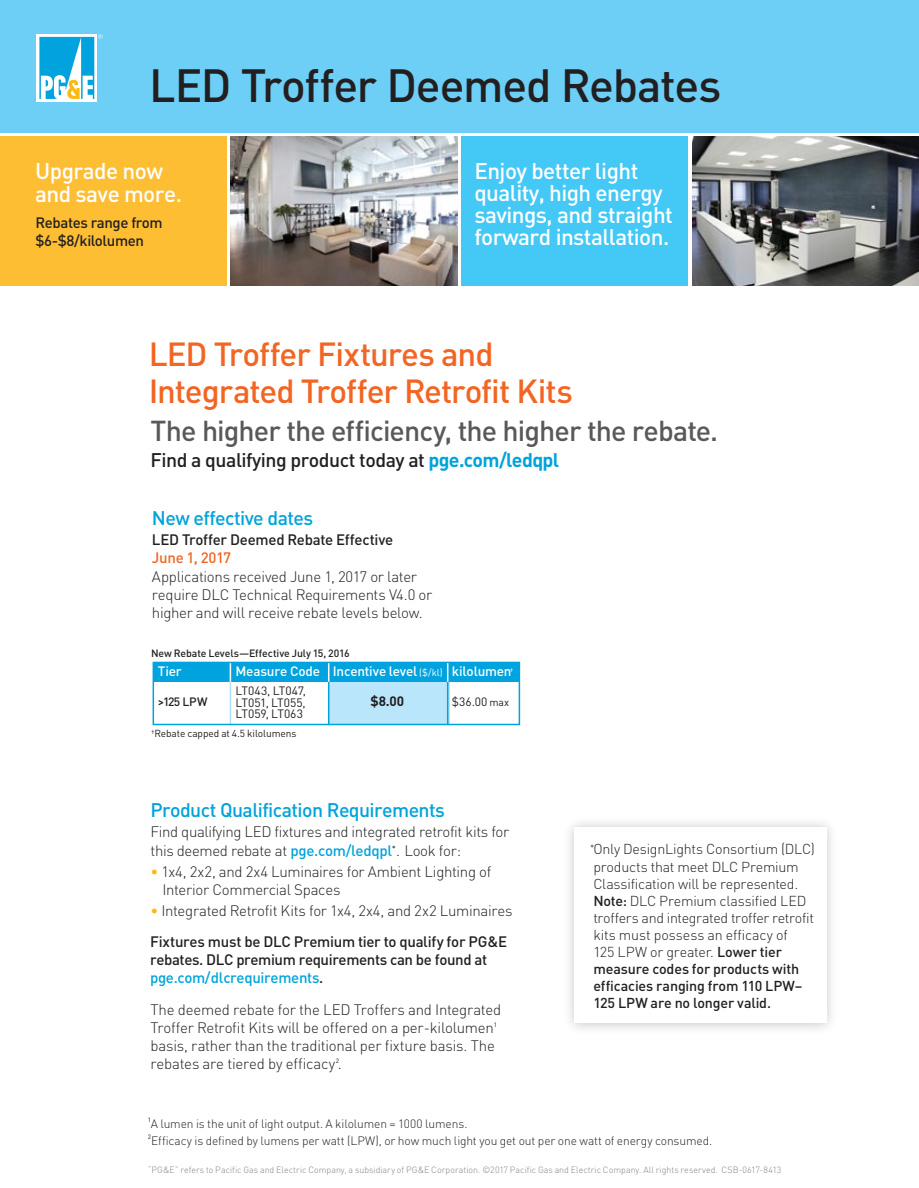
<style>
.page{position:relative;width:919px;height:1188px;background:#fff}
.page>*{position:absolute;margin:0;border:0;box-sizing:border-box;transform-origin:0 0}
.t1{font:500 46.05px "DIN";letter-spacing:-.025em;color:#231f20}
.t2{font:500 33px/36.9px "DIN";letter-spacing:-.03em;color:#f26522}
.t3{font:500 28.5px "DIN Pro";letter-spacing:-.03em;color:#58595b}
.t4{font:500 22.5px/22.2px "DIN";letter-spacing:-.025em;color:#fff}
.t5{font:500 19.5px "DIN Pro";letter-spacing:-.03em;color:#00a3dc}
.t6{font:500 19.5px "DIN Pro";letter-spacing:-.025em;color:#231f20}
.t7{font:300 15px/18px "DIN Pro";letter-spacing:-.02em;color:#231f20}
.t8{font:500 15px/18px "DIN Pro";letter-spacing:-.02em;color:#231f20}
.t9{font:500 15px/18px "DIN";letter-spacing:-.025em;color:#231f20}
.t10{font:500 15px "DIN Pro";letter-spacing:-.02em;color:#f26522}
.t11{font:500 14.25px/17.1px "DIN Pro";letter-spacing:-.01em;color:#231f20}
.t12{font:300 14.25px/17.1px "DIN Pro";letter-spacing:-.015em;color:#231f20}
.t13{font:500 13.5px "DIN Pro";letter-spacing:-.015em;color:#fff}
.t14{font:700 13.5px "DIN Pro";color:#231f20}
.t15{font:300 12px "DIN Pro";letter-spacing:-.01em;color:#231f20}
.t16{font:12px/11.2px "DIN Pro";color:#231f20;text-align:justify}
.t17{font:500 12px "DIN Pro";letter-spacing:-.02em;color:#231f20}
.t18{font:500 10.5px "DIN Pro";letter-spacing:-.01em;color:#231f20}
.t19{font:10.2px "DIN Pro";letter-spacing:-.005em;color:#231f20}
.t20{font:300 9px "DIN";letter-spacing:.005em;color:#808285}
.t21{font:500 5.25px "DIN Pro";color:#fff}
.s1{font-weight:700;color:#00a3dc}
.s2{font-size:10.5px}
.s3{font-weight:400;font-size:9.75px}
.s4{font-weight:500;color:#00a3dc}
.s5{font-weight:400;color:#fdb913}
.s6{color:#00a3dc}
.s7{font-weight:500}
.s8{font-weight:300}
</style>
<div class="page">
<div style="left:0;top:0;width:918px;height:132px;background:#6dcff6"></div>
<div style="left:37px;top:34px;width:60px;height:67px;background:#fff"></div>
<div style="left:153px;top:662px;width:366px;height:20px;background:#00a3dd"></div>
<div style="left:329px;top:682px;width:120px;height:42px;background:#b9e6fa"></div>
<svg style="left:39px;top:34px;width:64px;height:65px"></svg>
<div style="left:0;top:136px;width:226px;height:149px;background:#febe33"></div>
<img style="left:231px;top:136px;width:226px;height:149px">
<div style="left:461px;top:136px;width:226px;height:149px;background:#44c8f5"></div>
<img style="left:692px;top:136px;width:226px;height:149px">
<hr style="left:229px;top:681px;width:2px;height:44px;background:#abe1fa">
<hr style="left:328px;top:681px;width:1px;height:44px;background:#00a3dd">
<hr style="left:447px;top:681px;width:1px;height:44px;background:#00a3dd">
<hr style="left:229px;top:662px;width:2px;height:20px;background:#fff">
<svg style="left:328px;top:665px;width:1px;height:17px"></svg>
<svg style="left:447px;top:665px;width:1px;height:17px"></svg>
<div style="left:152px;top:662px;width:368px;height:63px;border:2px solid #00a3dd"></div>
<h1 class="t1" style="left:149px;top:55px;width:573px">LED Troffer Deemed Rebates</h1>
<p class="t4" style="left:35px;top:158px;width:148px;line-height:23.7px">Upgrade now and save more.</p>
<p class="t9" style="left:35px;top:214px;width:129px">Rebates range from $6-$8/kilolumen</p>
<p class="t4" style="left:474px;top:159px;width:200px">Enjoy better light quality, high energy savings, and straight forward installation.</p>
<h2 class="t2" style="left:149px;top:335px;width:425px">LED Troffer Fixtures and<br>Integrated Troffer Retrofit Kits</h2>
<p class="t3" style="left:150px;top:408px;width:569px">The higher the efficiency, the higher the rebate.</p>
<p class="t6" style="left:150px;top:445px;width:410px">Find a qualifying product today at <span class="s1">pge.com/ledqpl</span></p>
<h3 class="t5" style="left:152px;top:502px;width:163px">New effective dates</h3>
<h4 class="t8" style="left:152px;top:529px;width:243px">LED Troffer Deemed Rebate Effective</h4>
<p class="t10" style="left:152px;top:546px;width:81px">June 1, 2017</p>
<p class="t7" style="left:152px;top:566px;width:282px">Applications received June 1, 2017 or later require DLC Technical Requirements V4.0 or higher and will receive rebate levels below.</p>
<p class="t18" style="left:151px;top:645px;width:200px">New Rebate Levels—Effective July 15, 2016</p>
<p class="t13" style="left:451px;top:661px;width:61px">kilolumen</p>
<p class="t21" style="left:510px;top:666px;width:5px">†</p>
<p class="t17" style="left:158px;top:692px;width:51px">&gt;125 LPW</p>
<p class="t16" style="left:235px;top:684px;width:72px">LT043, LT047, LT051, LT055, LT059, LT063</p>
<p class="t14" style="left:370px;top:690px;width:35px">$8.00</p>
<p class="t16" style="left:451px;top:695px;width:59px">$36.00 <span class="s2">max</span></p>
<p class="t13" style="left:158px;top:661px;width:25px">Tier</p>
<p class="t13" style="left:235px;top:661px;width:86px">Measure Code</p>
<p class="t13" style="left:333px;top:661px;width:111px">Incentive level <span class="s3">($/kl)</span></p>
<p class="t19" style="left:151px;top:725px;width:147px"><sup>†</sup>Rebate capped at 4.5 kilolumens</p>
<h3 class="t5" style="left:150px;top:794px;width:296px">Product Qualification Requirements</h3>
<p class="t7" style="left:150px;top:821px;width:360px;line-height:18.8px">Find qualifying LED fixtures and integrated retrofit kits for this deemed rebate at <span class="s4">pge.com/ledqpl</span><sup>*</sup>. Look for:</p>
<p class="t7" style="left:162px;top:861px;width:330px;text-indent:-12px"><span class="s5">•</span> 1x4, 2x2, and 2x4 Luminaires for Ambient Lighting of<br>Interior Commercial Spaces</p>
<p class="t7" style="left:150px;top:900px;width:363px"><span class="s5">•</span> Integrated Retrofit Kits for 1x4, 2x4, and 2x2 Luminaires</p>
<p class="t8" style="left:150px;top:931px;width:358px">Fixtures must be DLC Premium tier to qualify for PG&amp;E rebates. DLC premium requirements can be found at <span class="s6">pge.com/dlcrequirements</span>.</p>
<p class="t7" style="left:150px;top:999px;width:352px">The deemed rebate for the LED Troffers and Integrated Troffer Retrofit Kits will be offered on a per-kilolumen<sup>¹ </sup>basis, rather than the traditional per fixture basis. The rebates are tiered by efficacy<sup>²</sup>.</p>
<p class="t15" style="left:148px;top:1115px;width:321px"><sup>¹</sup>A lumen is the unit of light output. A kilolumen = 1000 lumens.</p>
<p class="t12" style="left:590px;top:840px;width:226px"><sup>*</sup>Only DesignLights Consortium (DLC) products that meet DLC Premium<br>Classification will be represented.</p>
<h4 class="t12" style="left:593px;top:891px;width:214px"><span class="s7">Note:</span> DLC Premium classified LED</h4>
<p class="t11" style="left:593px;top:908px;width:222px"><span class="s8">troffers and integrated troffer retrofit kits must possess an efficacy of<br>125 LPW or greater.</span> Lower tier measure codes for products with efficacies ranging from 110 LPW–<br>125 LPW are no longer valid.</p>
<p class="t15" style="left:148px;top:1131px;width:565px"><sup>²</sup>Efficacy is defined by lumens per watt (LPW), or how much light you get out per one watt of energy consumed.</p>
<p class="t20" style="left:148px;top:1164px;width:634px">“PG&amp;E” refers to Pacific Gas and Electric Company, a subsidiary of PG&amp;E Corporation. ©2017 Pacific Gas and Electric Company. All rights reserved. CSB-0617-8413</p>
</div>
